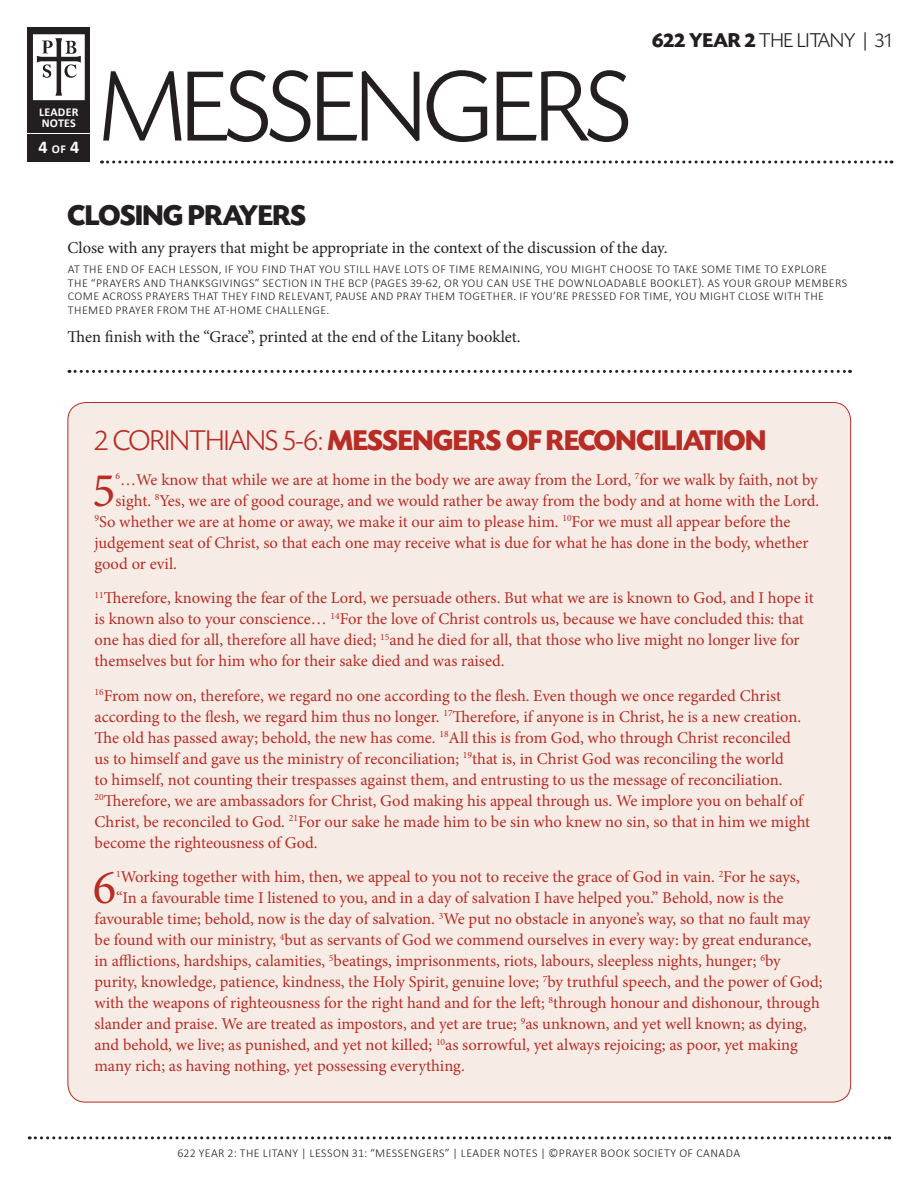
<style>
.page{position:relative;width:918px;height:1188px;background:#fff}
.page>*{position:absolute;margin:0;border:0;box-sizing:border-box;transform-origin:0 0}
.t1{font:300 105px "Today SHOP";letter-spacing:-.01em;color:#231f20}
.t2{font:48.75px "Minion Pro";color:#b72c25}
.t3{font:700 30px "Today SHOP";color:#b72c25}
.t4{font:700 30px "Today SHOP";color:#231f20}
.t5{font:300 21px "Today SHOP";letter-spacing:.01em;color:#231f20}
.t6{font:700 18px "Calibri";color:#fff}
.t7{font:16.5px/21px "Minion Pro";letter-spacing:-.005em;color:#b72c25}
.t8{font:16.5px "Minion Pro";color:#231f20}
.t9{font:300 12px "Calibri";letter-spacing:.035em;color:#231f20}
.t10{font:700 12px/10.5px "Calibri";letter-spacing:.02em;color:#fff}
.s1{font-size:12px}
.s2{font-weight:700}
.s3{font-family:"Calibri"}
.s4{font-weight:300}
</style>
<div class="page">
<svg style="left:102px;top:160px;width:790px;height:4px"></svg>
<div style="left:28px;top:27px;width:62px;height:135px;background:#231f20"></div>
<hr style="left:26px;top:133px;width:64px;height:1px;background:#fff">
<svg style="left:33px;top:34px;width:52px;height:66px;background:#d0cfd0"></svg>
<svg style="left:29px;top:1136px;width:861px;height:3px"></svg>
<div style="left:68px;top:402px;width:783px;height:700px;background:#f7ece5;border-radius:18px"></div>
<svg style="left:69px;top:370px;width:782px;height:3px"></svg>
<p class="t10" style="left:39px;top:107px;width:41px">LEADER<br>NOTES</p>
<p class="t6" style="left:38px;top:136px;width:42px">4 <span class="s1">OF</span> 4</p>
<h1 class="t1" style="left:102px;top:52px;width:530px">MESSENGERS</h1>
<p class="t5" style="left:652px;top:30px;width:240px"><span class="s2">622 YEAR 2</span> THE LITANY <span class="s3">|</span> 31</p>
<h3 class="t4" style="left:68px;top:200px;width:240px">CLOSING PRAYERS</h3>
<p class="t8" style="left:68px;top:237px;width:601px">Close with any prayers that might be appropriate in the context of the discussion of the day.</p>
<p class="t9" style="left:68px;top:262px;width:23px">AT THE</p>
<p class="t9" style="left:106px;top:262px;width:8px">END</p>
<p class="t9" style="left:131px;top:262px;width:25px">OF EACH</p>
<p class="t9" style="left:179px;top:262px;width:8px">LESSON</p>
<p class="t9" style="left:219px;top:262px;width:26px">, IF YOU</p>
<p class="t9" style="left:262px;top:262px;width:7px">FIND</p>
<p class="t9" style="left:290px;top:262px;width:8px">THAT</p>
<p class="t9" style="left:319px;top:262px;width:8px">YOU</p>
<p class="t9" style="left:344px;top:262px;width:7px">STILL</p>
<p class="t9" style="left:373px;top:262px;width:8px">HAVE</p>
<p class="t9" style="left:404px;top:262px;width:7px">LOTS</p>
<p class="t9" style="left:432px;top:262px;width:25px">OF TIME</p>
<p class="t9" style="left:478px;top:262px;width:8px">REMAINING</p>
<p class="t9" style="left:540px;top:262px;width:14px">, YOU</p>
<p class="t9" style="left:571px;top:262px;width:8px">MIGHT</p>
<p class="t9" style="left:610px;top:262px;width:8px">CHOOSE</p>
<p class="t9" style="left:656px;top:262px;width:24px">TO TAKE</p>
<p class="t9" style="left:701px;top:262px;width:9px">SOME</p>
<p class="t9" style="left:735px;top:262px;width:8px">TIME</p>
<p class="t9" style="left:765px;top:262px;width:25px">TO EXPLORE</p>
<p class="t9" style="left:68px;top:275px;width:8px">THE</p>
<p class="t9" style="left:91px;top:275px;width:19px">“PRAYERS</p>
<p class="t9" style="left:144px;top:275px;width:9px">AND</p>
<p class="t9" style="left:169px;top:275px;width:8px">THANKSGIVINGS</p>
<p class="t9" style="left:255px;top:275px;width:16px">” SECTION</p>
<p class="t9" style="left:311px;top:275px;width:22px">IN THE</p>
<p class="t9" style="left:348px;top:275px;width:8px">BCP</p>
<p class="t9" style="left:371px;top:275px;width:11px">(PAGES</p>
<p class="t9" style="left:410px;top:275px;width:60px">39-62, OR YOU</p>
<p class="t9" style="left:487px;top:275px;width:8px">CAN</p>
<p class="t9" style="left:512px;top:275px;width:8px">USE</p>
<p class="t9" style="left:535px;top:275px;width:8px">THE</p>
<p class="t9" style="left:558px;top:275px;width:35px">DOWNLOADABLE</p>
<p class="t9" style="left:650px;top:275px;width:8px">BOOKLET</p>
<p class="t9" style="left:698px;top:275px;width:34px">). AS YOUR</p>
<p class="t9" style="left:755px;top:275px;width:9px">GROUP</p>
<p class="t9" style="left:795px;top:275px;width:9px">MEMBERS</p>
<p class="t9" style="left:68px;top:289px;width:9px">COME</p>
<p class="t9" style="left:102px;top:289px;width:15px">ACROSS</p>
<p class="t9" style="left:146px;top:289px;width:27px">PRAYERS</p>
<p class="t9" style="left:193px;top:289px;width:43px">THAT THEY</p>
<p class="t9" style="left:251px;top:289px;width:105px">FIND RE LEVANT, PAUSE</p>
<p class="t9" style="left:371px;top:289px;width:69px">AND PRAY THEM</p>
<p class="t9" style="left:458px;top:289px;width:14px">TOGE</p>
<p class="t9" style="left:487px;top:289px;width:99px">THER. IF YOU’RE PRESSED</p>
<p class="t9" style="left:620px;top:289px;width:8px">FOR</p>
<p class="t9" style="left:643px;top:289px;width:40px">TIME, YOU</p>
<p class="t9" style="left:700px;top:289px;width:58px">MIGHT CLOSE</p>
<p class="t9" style="left:773px;top:289px;width:45px">WITH THE</p>
<p class="t9" style="left:68px;top:302px;width:9px">THEMED</p>
<p class="t9" style="left:115px;top:302px;width:8px">PRAYER</p>
<p class="t9" style="left:157px;top:302px;width:9px">FROM</p>
<p class="t9" style="left:191px;top:302px;width:8px">THE</p>
<p class="t9" style="left:214px;top:302px;width:25px">AT-HOME</p>
<p class="t9" style="left:266px;top:302px;width:8px">CHALLENGE</p>
<p class="t9" style="left:327px;top:302px;width:4px">.</p>
<p class="t8" style="left:68px;top:325px;width:455px">Then finish with the “Grace”, printed at the end of the Litany booklet.</p>
<h3 class="t3" style="left:94px;top:425px;width:673px"><span class="s4">2 CORINTHIANS 5-6:</span> MESSENGERS OF RECONCILIATION</h3>
<h2 class="t2" style="left:92px;top:458px;width:25px">5</h2>
<p class="t7" style="left:116px;top:469px;width:704px"><sup>6</sup>…We know that while we are at home in the body we are away from the Lord, <sup>7</sup>for we walk by faith, not by</p>
<p class="t7" style="left:116px;top:490px;width:705px">sight. <sup>8</sup>Yes, we are of good courage, and we would rather be away from the body and at home with the Lord.</p>
<p class="t7" style="left:94px;top:511px;width:698px"><sup>9</sup>So whether we are at home or away, we make it our aim to please him. <sup>10</sup>For we must all appear before the</p>
<p class="t7" style="left:95px;top:532px;width:716px">judgement seat of Christ, so that each one may receive what is due for what he has done in the body, whether</p>
<p class="t7" style="left:95px;top:553px;width:84px">good or evil.</p>
<p class="t7" style="left:94px;top:588px;width:721px"><sup>11</sup>Therefore, knowing the fear of the Lord, we persuade others. But what we are is known to God, and I hope it is known also to your conscience… <sup>14</sup>For the love of Christ controls us, because we have concluded this: that one has died for all, therefore all have died; <sup>15</sup>and he died for all, that those who live might no longer live for themselves but for him who for their sake died and was raised.</p>
<p class="t7" style="left:94px;top:685px;width:717px"><sup>16</sup>From now on, therefore, we regard no one according to the flesh. Even though we once regarded Christ according to the flesh, we regard him thus no longer. <sup>17</sup>Therefore, if anyone is in Christ, he is a new creation.<br>The old has passed away; behold, the new has come. <sup>18</sup>All this is from God, who through Christ reconciled<br>us to himself and gave us the ministry of reconciliation; <sup>19</sup>that is, in Christ God was reconciling the world<br>to himself, not counting their trespasses against them, and entrusting to us the message of reconciliation.<br><sup>20</sup>Therefore, we are ambassadors for Christ, God making his appeal through us. We implore you on behalf of Christ, be reconciled to God. <sup>21</sup>For our sake he made him to be sin who knew no sin, so that in him we might become the righteousness of God.</p>
<h2 class="t2" style="left:93px;top:855px;width:25px">6</h2>
<p class="t7" style="left:116px;top:867px;width:685px"><sup>1</sup>Working together with him, then, we appeal to you not to receive the grace of God in vain. <sup>2</sup>For he says,</p>
<p class="t7" style="left:116px;top:888px;width:669px">“In a favourable time I listened to you, and in a day of salvation I have helped you.” Behold, now is the</p>
<p class="t7" style="left:95px;top:909px;width:718px">favourable time; behold, now is the day of salvation. <sup>3</sup>We put no obstacle in anyone’s way, so that no fault may</p>
<p class="t7" style="left:94px;top:930px;width:719px">be found with our ministry, <sup>4</sup>but as servants of God we commend ourselves in every way: by great endurance,</p>
<p class="t7" style="left:94px;top:951px;width:688px">in afflictions, hardships, calamities, <sup>5</sup>beatings, imprisonments, riots, labours, sleepless nights, hunger; <sup>6</sup>by</p>
<p class="t7" style="left:94px;top:972px;width:730px">purity, knowledge, patience, kindness, the Holy Spirit, genuine love; <sup>7</sup>by truthful speech, and the power of God;</p>
<p class="t7" style="left:95px;top:993px;width:727px">with the weapons of righteousness for the right hand and for the left; <sup>8</sup>through honour and dishonour, through</p>
<p class="t7" style="left:95px;top:1014px;width:714px">slander and praise. We are treated as impostors, and yet are true; <sup>9</sup>as unknown, and yet well known; as dying,</p>
<p class="t7" style="left:95px;top:1035px;width:705px">and behold, we live; as punished, and yet not killed; <sup>10</sup>as sorrowful, yet always rejoicing; as poor, yet making</p>
<p class="t7" style="left:95px;top:1056px;width:372px">many rich; as having nothing, yet possessing everything.</p>
<p class="t9" style="left:178px;top:1146px;width:139px">622 YEAR 2: THE LITANY | LESSO</p>
<p class="t9" style="left:341px;top:1146px;width:42px">N 31: “MESSE</p>
<p class="t9" style="left:410px;top:1146px;width:16px">NGERS</p>
<p class="t9" style="left:445px;top:1146px;width:43px">” | LEADER</p>
<p class="t9" style="left:503px;top:1146px;width:83px">NOTES | ©PRAYER</p>
<p class="t9" style="left:601px;top:1146px;width:16px">BOOK</p>
<p class="t9" style="left:633px;top:1146px;width:108px">SOCIETY OF CANADA</p>
</div>
